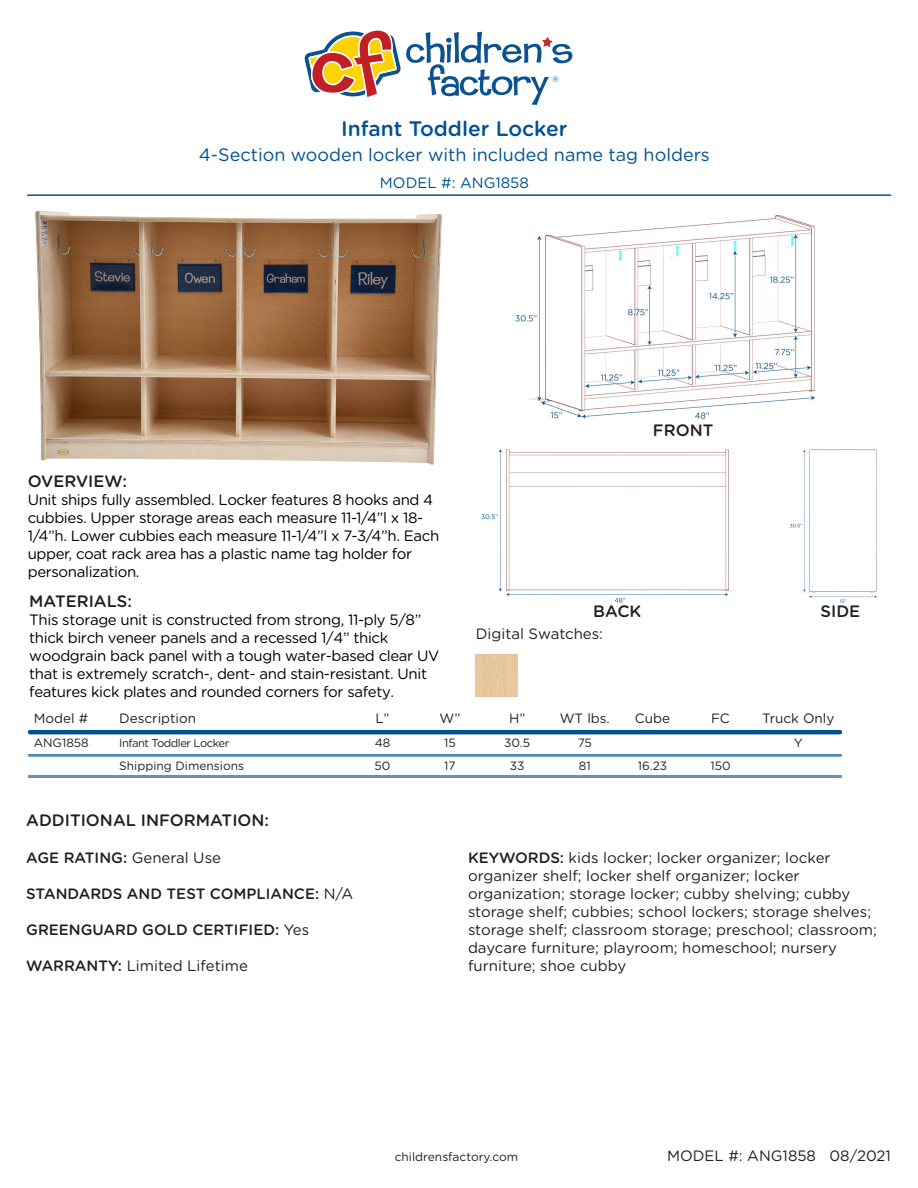
<style>
.page{position:relative;width:918px;height:1188px;background:#fff}
.page>*{position:absolute;margin:0;border:0;box-sizing:border-box;transform-origin:0 0}
.t1{font:500 21px "Gotham Rounded";color:#005291}
.t2{font:18px "Gotham Rounded";color:#005291}
.t3{font:500 16.5px "Gotham Rounded";color:#231f20}
.t4{font:15px/18px "Gotham Rounded";letter-spacing:-.025em;color:#000}
.t5{font:15px/18px "Gotham Rounded";color:#231f20}
.t6{font:500 15px "Gotham Rounded";color:#231f20}
.t7{font:15px "Gotham Rounded";color:#005291}
.t8{font:13.5px "Gotham Rounded";color:#231f20}
.t9{font:12px "Gotham Rounded";color:#231f20}
.t10{font:11.25px "Gotham Rounded";letter-spacing:-.04em;color:#231f20}
.t11{font:7.95px "Gotham Rounded";color:#0a5290;scale:.96 1}
.s1{font-weight:400}
.s2{font-weight:500}
</style>
<div class="page">
<svg style="left:305px;top:30px;width:267px;height:75px"></svg>
<img style="left:35px;top:211px;width:407px;height:254px">
<div style="left:476px;top:654px;width:42px;height:42px;background:#e7c79d"></div>
<hr style="left:30px;top:730px;width:810px;height:4px;background:#005291">
<hr style="left:28px;top:755px;width:814px;height:1px;background:#005291">
<hr style="left:28px;top:756px;width:814px;height:1px;background:#005291">
<hr style="left:28px;top:776px;width:814px;height:1px;background:#005291">
<hr style="left:28px;top:777px;width:814px;height:1px;background:#005291">
<img style="left:515px;top:215px;width:301px;height:204px">
<hr style="left:28px;top:194px;width:863px;height:2px;background:#005291">
<img style="left:481px;top:450px;width:254px;height:153px">
<img style="left:790px;top:450px;width:87px;height:154px">
<p class="t11" style="left:552px;top:74px;width:8px">®</p>
<p class="t1" style="left:341px;top:113px;width:228px">Infant Toddler Locker</p>
<p class="t2" style="left:199px;top:142px;width:513px">4-Section wooden locker with included name tag holders</p>
<p class="t7" style="left:380px;top:172px;width:150px">MODEL #: ANG1858</p>
<p class="t3" style="left:28px;top:469px;width:101px">OVERVIEW:</p>
<p class="t4" style="left:28px;top:490px;width:413px">Unit ships fully assembled. Locker features 8 hooks and 4 cubbies. Upper storage areas each measure 11-1/4”l x 18- 1/4”h. Lower cubbies each measure 11-1/4”l x 7-3/4”h. Each upper, coat rack area has a plastic name tag holder for personalization.</p>
<p class="t3" style="left:29px;top:589px;width:104px">MATERIALS:</p>
<p class="t4" style="left:29px;top:610px;width:412px">This storage unit is constructed from strong, 11-ply 5/8” thick birch veneer panels and a recessed 1/4” thick woodgrain back panel with a tough water-based clear UV that is extremely scratch-, dent- and stain-resistant. Unit features kick plates and rounded corners for safety.</p>
<p class="t3" style="left:653px;top:418px;width:62px">FRONT</p>
<p class="t3" style="left:593px;top:600px;width:50px">BACK</p>
<p class="t3" style="left:821px;top:600px;width:41px">SIDE</p>
<p class="t5" style="left:476px;top:625px;width:129px">Digital Swatches:</p>
<p class="t8" style="left:34px;top:709px;width:56px">Model #</p>
<p class="t8" style="left:119px;top:709px;width:79px">Description</p>
<p class="t8" style="left:376px;top:709px;width:15px">L”</p>
<p class="t8" style="left:440px;top:709px;width:22px">W”</p>
<p class="t8" style="left:509px;top:709px;width:18px">H”</p>
<p class="t8" style="left:560px;top:709px;width:52px">WT lbs.</p>
<p class="t8" style="left:635px;top:709px;width:37px">Cube</p>
<p class="t8" style="left:711px;top:709px;width:20px">FC</p>
<p class="t8" style="left:762px;top:709px;width:74px">Truck Only</p>
<p class="t9" style="left:34px;top:735px;width:57px">ANG1858</p>
<p class="t10" style="left:119px;top:735px;width:112px">Infant Toddler Locker</p>
<p class="t9" style="left:375px;top:735px;width:17px">48</p>
<p class="t9" style="left:444px;top:735px;width:13px">15</p>
<p class="t9" style="left:504px;top:735px;width:27px">30.5</p>
<p class="t9" style="left:578px;top:735px;width:16px">75</p>
<p class="t9" style="left:794px;top:735px;width:10px">Y</p>
<p class="t9" style="left:119px;top:758px;width:126px">Shipping Dimensions</p>
<p class="t9" style="left:375px;top:758px;width:17px">50</p>
<p class="t9" style="left:444px;top:758px;width:13px">17</p>
<p class="t9" style="left:510px;top:758px;width:16px">33</p>
<p class="t9" style="left:579px;top:758px;width:13px">81</p>
<p class="t9" style="left:638px;top:758px;width:31px">16.23</p>
<p class="t9" style="left:710px;top:758px;width:22px">150</p>
<p class="t3" style="left:26px;top:809px;width:244px">ADDITIONAL INFORMATION:</p>
<p class="t6" style="left:26px;top:847px;width:196px">AGE RATING: <span class="s1">General Use</span></p>
<p class="t6" style="left:26px;top:883px;width:328px">STANDARDS AND TEST COMPLIANCE: <span class="s1">N/A</span></p>
<p class="t6" style="left:26px;top:919px;width:285px">GREENGUARD GOLD CERTIFIED: <span class="s1">Yes</span></p>
<p class="t5" style="left:26px;top:956px;width:223px"><span class="s2">WARRANTY:</span> Limited Lifetime</p>
<p class="t5" style="left:468px;top:848px;width:410px"><span class="s2">KEYWORDS:</span> kids locker; locker organizer; locker organizer shelf; locker shelf organizer; locker organization; storage locker; cubby shelving; cubby storage shelf; cubbies; school lockers; storage shelves; storage shelf; classroom storage; preschool; classroom; daycare furniture; playroom; homeschool; nursery furniture; shoe cubby</p>
<p class="t9" style="left:395px;top:1148px;width:125px">childrensfactory.com</p>
<p class="t5" style="left:667px;top:1146px;width:225px">MODEL #: ANG1858 08/2021</p>
</div>
